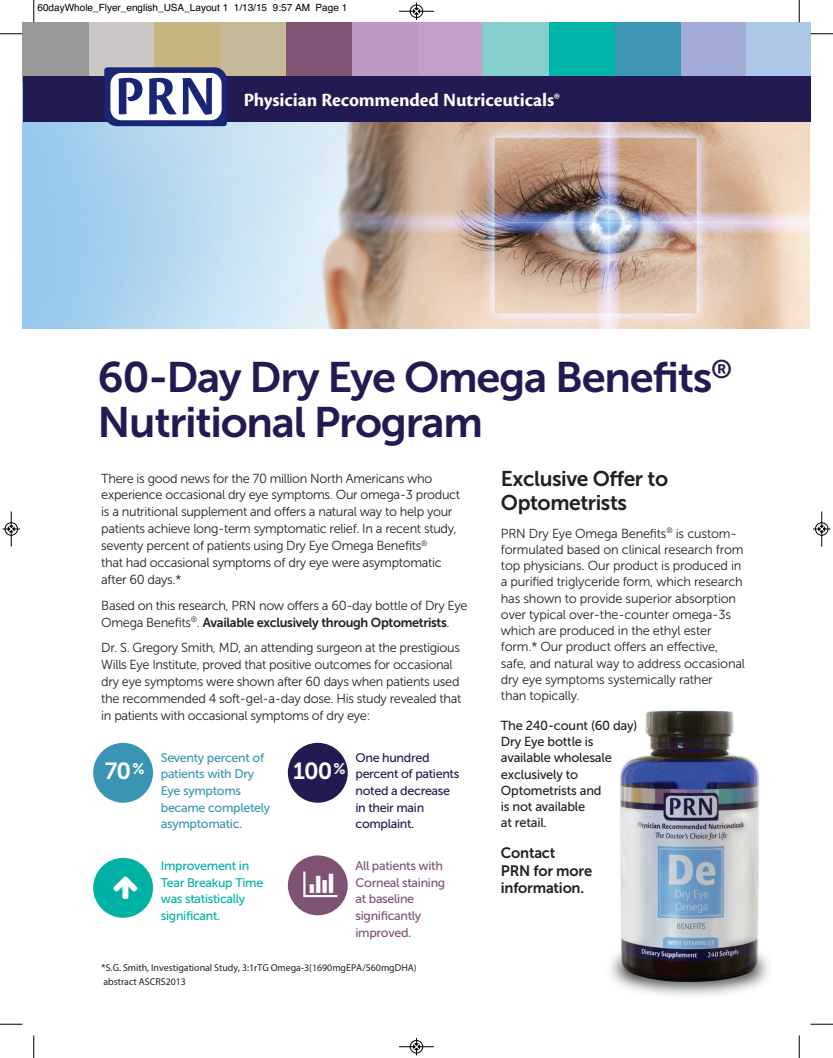
<style>
.page{position:relative;width:833px;height:1058px;background:#fff}
.page>*{position:absolute;margin:0;border:0;box-sizing:border-box;transform-origin:0 0}
.t1{font:42.5px/45px "Museo Sans 700";letter-spacing:-.03em;color:#211b52}
.t2{font:23.25px "Museo Sans 700";color:#fff}
.t3{font:21.25px/23.8px "Museo Sans 700";letter-spacing:-.02em;color:#231f20}
.t4{font:700 19.5px "Cronos Pro";letter-spacing:-.005em;color:#fff}
.t5{font:15px/17.5px "Museo Sans 700";letter-spacing:-.015em;color:#231f20}
.t6{font:13px/16.9px "Museo Sans 300";letter-spacing:-.025em;color:#231f20}
.t7{font:13px/16.2px "Museo Sans 500";letter-spacing:-.015em;color:#231f20}
.t8{font:13px "Museo Sans 700";letter-spacing:-.025em;color:#231f20}
.t9{font:12.5px/16.6px "Museo Sans 500";letter-spacing:-.025em;color:#3a95b4}
.t10{font:12.5px/16.6px "Museo Sans 500";letter-spacing:-.025em;color:#211b52}
.t11{font:12.5px/16.6px "Museo Sans 500";letter-spacing:-.025em;color:#7e5272}
.t12{font:12.5px/16.6px "Museo Sans 500";letter-spacing:-.025em;color:#00b2a3}
.t13{font:10px/13.8px "Myriad Pro";color:#231f20}
.t14{font:10px "Helvetica";color:#000}
.s1{font-family:"Museo Sans 300"}
</style>
<div class="page">
<img style="left:22px;top:121px;width:788px;height:208px">
<div style="left:745px;top:23px;width:65px;height:58px;background:#adc8e7"></div>
<div style="left:679px;top:23px;width:67px;height:58px;background:#a2acd6"></div>
<div style="left:613px;top:23px;width:67px;height:58px;background:#3f96b4"></div>
<div style="left:416px;top:23px;width:67px;height:58px;background:#c3a0ca"></div>
<div style="left:351px;top:23px;width:66px;height:58px;background:#bc9ac4"></div>
<div style="left:285px;top:23px;width:67px;height:58px;background:#815374"></div>
<div style="left:548px;top:23px;width:66px;height:58px;background:#00b4aa"></div>
<div style="left:482px;top:23px;width:67px;height:58px;background:#84cfcb"></div>
<div style="left:88px;top:23px;width:67px;height:58px;background:#cac7c6"></div>
<div style="left:22px;top:23px;width:67px;height:58px;background:#9a999a"></div>
<div style="left:219px;top:23px;width:67px;height:58px;background:#c3b998"></div>
<div style="left:154px;top:23px;width:67px;height:58px;background:#c6b782"></div>
<div style="left:93px;top:743px;width:60px;height:59px;background:#3a95b4;border-radius:50%"></div>
<div style="left:288px;top:743px;width:60px;height:59px;background:#211b52;border-radius:50%"></div>
<div style="left:93px;top:857px;width:60px;height:60px;background:#00b2a3;border-radius:50%"></div>
<div style="left:288px;top:855px;width:60px;height:60px;background:#7e5272;border-radius:50%"></div>
<div style="left:22px;top:76px;width:788px;height:45px;background:#211b52"></div>
<svg style="left:104px;top:67px;width:123px;height:59px;background:#888eb7"></svg>
<img style="left:610px;top:710px;width:159px;height:286px">
<svg style="left:33px;top:0;width:2px;height:22px"></svg>
<svg style="left:0;top:33px;width:22px;height:2px"></svg>
<svg style="left:798px;top:0;width:2px;height:22px"></svg>
<svg style="left:810px;top:33px;width:22px;height:2px"></svg>
<svg style="left:33px;top:1035px;width:2px;height:23px"></svg>
<svg style="left:0;top:1023px;width:22px;height:2px"></svg>
<svg style="left:798px;top:1035px;width:2px;height:23px"></svg>
<svg style="left:810px;top:1023px;width:22px;height:2px"></svg>
<hr style="left:399px;top:11px;width:35px;height:1px;background:#000">
<div style="left:410px;top:5px;width:13px;height:13px;border:1px solid #000;border-radius:50%"></div>
<svg style="left:413px;top:2px;width:6px;height:18px"></svg>
<hr style="left:399px;top:1046px;width:35px;height:1px;background:#000">
<div style="left:410px;top:1040px;width:13px;height:13px;border:1px solid #000;border-radius:50%"></div>
<svg style="left:413px;top:1038px;width:6px;height:17px"></svg>
<hr style="left:11px;top:511px;width:1px;height:35px;background:#000">
<div style="left:5px;top:522px;width:13px;height:13px;border:1px solid #000;border-radius:50%"></div>
<svg style="left:2px;top:526px;width:18px;height:6px"></svg>
<hr style="left:821px;top:511px;width:1px;height:35px;background:#000">
<div style="left:815px;top:522px;width:13px;height:13px;border:1px solid #000;border-radius:50%"></div>
<svg style="left:813px;top:526px;width:17px;height:6px"></svg>
<p class="t14" style="left:38px;top:2px;width:311px">60dayWhole_Flyer_english_USA_Layout 1 1/13/15 9:57 AM Page 1</p>
<h3 class="t4" style="left:244px;top:92px;width:318px">Physician Recommended Nutriceuticals®</h3>
<h1 class="t1" style="left:97px;top:355px;width:636px">60-Day Dry Eye Omega Benefits<sup>®<br></sup>Nutritional Program</h1>
<p class="t6" style="left:101px;top:469px;width:360px">There is good news for the 70 million North Americans who experience occasional dry eye symptoms. Our omega-3 product is a nutritional supplement and offers a natural way to help your patients achieve long-term symptomatic relief. In a recent study, seventy percent of patients using Dry Eye Omega Benefits<sup>®<br></sup>that had occasional symptoms of dry eye were asymptomatic after 60 days.*</p>
<p class="t6" style="left:101px;top:596px;width:368px">Based on this research, PRN now offers a 60-day bottle of Dry Eye</p>
<p class="t8" style="left:101px;top:614px;width:350px"><span class="s1">Omega Benefits</span><sup>®</sup><span class="s1">.</span> Available exclusively through Optometrists<span class="s1">.</span></p>
<p class="t6" style="left:101px;top:639px;width:361px">Dr. S. Gregory Smith, MD, an attending surgeon at the prestigious Wills Eye Institute, proved that positive outcomes for occasional dry eye symptoms were shown after 60 days when patients used the recommended 4 soft-gel-a-day dose. His study revealed that in patients with occasional symptoms of dry eye:</p>
<h2 class="t2" style="left:105px;top:757px;width:41px">70<sup>%</sup></h2>
<p class="t9" style="left:161px;top:749px;width:111px">Seventy percent of patients with Dry<br>Eye symptoms became completely asymptomatic.</p>
<h2 class="t2" style="left:293px;top:757px;width:54px">100<sup>%</sup></h2>
<p class="t10" style="left:355px;top:749px;width:105px">One hundred percent of patients noted a decrease in their main complaint.</p>
<p class="t12" style="left:161px;top:857px;width:104px">Improvement in<br>Tear Breakup Time was statistically significant.</p>
<p class="t11" style="left:355px;top:857px;width:91px">All patients with<br>Corneal staining at baseline significantly improved.</p>
<h3 class="t3" style="left:501px;top:467px;width:169px">Exclusive Offer to<br>Optometrists</h3>
<p class="t6" style="left:501px;top:525px;width:245px;line-height:16.2px">PRN Dry Eye Omega Benefits<sup>®</sup> is custom&shy;formulated based on clinical research from top physicians. Our product is produced in a purified triglyceride form, which research has shown to provide superior absorption over typical over-the-counter omega-3s which are produced in the ethyl ester form.* Our product offers an effective, safe, and natural way to address occasional dry eye symptoms systemically rather<br>than topically.</p>
<p class="t7" style="left:501px;top:717px;width:138px">The 240-count (60 day)<br>Dry Eye bottle is available wholesale exclusively to<br>Optometrists and<br>is not available<br>at retail.</p>
<p class="t5" style="left:501px;top:844px;width:93px">Contact<br>PRN for more information.</p>
<p class="t13" style="left:101px;top:960px;width:317px"><span class="s1">*</span>S.G. Smith, Investigational Study, 3:1rTG Omega-3(1690mgEPA/560mgDHA) abstract ASCRS2013</p>
</div>
